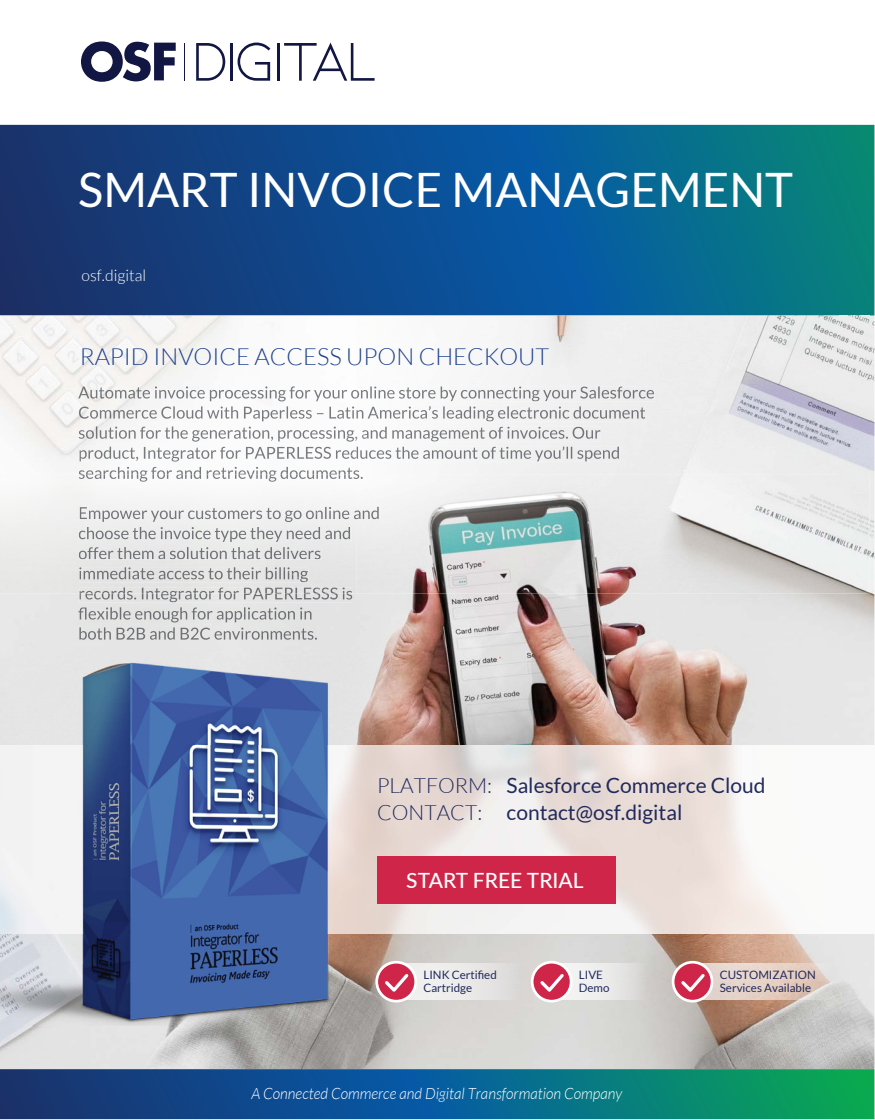
<style>
.page{position:relative;width:875px;height:1120px;background:#fff}
.page>*{position:absolute;margin:0;border:0;box-sizing:border-box;transform-origin:0 0}
.t1{font:47.51px "Lato";color:#fff}
.t2{font:300 23.62px "Lato";color:#1f438e}
.t3{font:21px/26.5px "Lato";color:#212a5c}
.t4{font:500 21px "Lato";color:#fff}
.t5{font:300 15.75px "Lato";color:#fff}
.t6{font:italic 300 15.58px "Lato";color:#fff}
.t7{font:11.55px/12.5px "Lato";color:#212a5c}
.s1{font-weight:300}
</style>
<div class="page">
<img style="left:0;top:316px;width:874px;height:753px">
<svg style="left:0;top:125px;width:874px;height:191px;background:#0d5589"></svg>
<hr style="left:184px;top:43px;width:1px;height:38px;background:#121643">
<svg style="left:196px;top:43px;width:29px;height:38px"></svg>
<hr style="left:230px;top:43px;width:3px;height:38px;background:#121643">
<svg style="left:238px;top:43px;width:32px;height:38px"></svg>
<hr style="left:277px;top:43px;width:3px;height:38px;background:#121643">
<svg style="left:284px;top:43px;width:91px;height:38px"></svg>
<svg style="left:81px;top:41px;width:95px;height:41px"></svg>
<img style="left:0;top:316px;width:357px;height:158px">
<img style="left:357px;top:316px;width:60px;height:70px">
<img style="left:417px;top:316px;width:452px;height:158px">
<img style="left:387px;top:348px;width:30px;height:126px">
<img style="left:357px;top:401px;width:30px;height:73px">
<img style="left:0;top:474px;width:284px;height:120px">
<img style="left:284px;top:482px;width:73px;height:112px">
<img style="left:357px;top:474px;width:512px;height:120px">
<img style="left:78px;top:386px;width:279px;height:15px">
<img style="left:357px;top:386px;width:27px;height:15px">
<img style="left:384px;top:386px;width:271px;height:15px">
<img style="left:79px;top:406px;width:278px;height:16px">
<img style="left:357px;top:406px;width:15px;height:16px">
<img style="left:372px;top:406px;width:274px;height:16px">
<img style="left:79px;top:426px;width:278px;height:16px">
<img style="left:357px;top:426px;width:3px;height:16px">
<img style="left:360px;top:426px;width:241px;height:16px">
<img style="left:79px;top:446px;width:269px;height:16px">
<img style="left:348px;top:446px;width:272px;height:16px">
<img style="left:79px;top:467px;width:261px;height:7px">
<img style="left:340px;top:467px;width:5px;height:7px">
<img style="left:79px;top:474px;width:257px;height:8px">
<img style="left:336px;top:474px;width:9px;height:8px">
<svg style="left:345px;top:462px;width:18px;height:20px"></svg>
<img style="left:80px;top:507px;width:231px;height:15px">
<img style="left:311px;top:507px;width:46px;height:15px">
<img style="left:357px;top:507px;width:23px;height:15px">
<img style="left:79px;top:527px;width:220px;height:15px">
<img style="left:299px;top:527px;width:52px;height:15px">
<img style="left:79px;top:547px;width:210px;height:12px">
<img style="left:289px;top:547px;width:32px;height:12px">
<img style="left:79px;top:567px;width:204px;height:15px">
<img style="left:283px;top:567px;width:25px;height:15px">
<img style="left:79px;top:594px;width:274px;height:8px">
<img style="left:79px;top:587px;width:237px;height:7px">
<img style="left:316px;top:587px;width:37px;height:7px">
<img style="left:78px;top:607px;width:235px;height:16px">
<img style="left:79px;top:627px;width:239px;height:13px">
<img style="left:387px;top:746px;width:487px;height:188px">
<img style="left:0;top:654px;width:387px;height:372px">
<div style="left:377px;top:857px;width:239px;height:47px;background:#ce2548"></div>
<img style="left:417px;top:964px;width:104px;height:36px">
<svg style="left:375px;top:961px;width:42px;height:42px"></svg>
<img style="left:572px;top:964px;width:74px;height:36px">
<svg style="left:531px;top:961px;width:41px;height:42px"></svg>
<img style="left:713px;top:964px;width:121px;height:36px">
<svg style="left:672px;top:961px;width:41px;height:42px"></svg>
<svg style="left:0;top:1069px;width:874px;height:50px;background:#0c6580"></svg>
<h1 class="t1" style="left:78px;top:164px;width:717px">SMART INVOICE MANAGEMENT</h1>
<h3 class="t5" style="left:82px;top:267px;width:66px">osf.digital</h3>
<h2 class="t2" style="left:80px;top:344px;width:471px">RAPID INVOICE ACCESS UPON CHECKOUT</h2>
<h3 class="t3" style="left:507px;top:772px;width:261px">Salesforce Commerce Cloud</h3>
<h3 class="t3" style="left:377px;top:772px;width:307px"><span class="s1">PLATFORM:<br>CONTACT:</span> contact@osf.digital</h3>
<h3 class="t4" style="left:406px;top:866px;width:179px">START FREE TRIAL</h3>
<p class="t7" style="left:424px;top:969px;width:75px">LINK Certified<br>Cartridge</p>
<p class="t7" style="left:579px;top:969px;width:32px">LIVE<br>Demo</p>
<p class="t7" style="left:720px;top:969px;width:98px">CUSTOMIZATION<br>Services Available</p>
<h3 class="t6" style="left:251px;top:1085px;width:373px">A Connected Commerce and Digital Transformation Company</h3>
</div>
